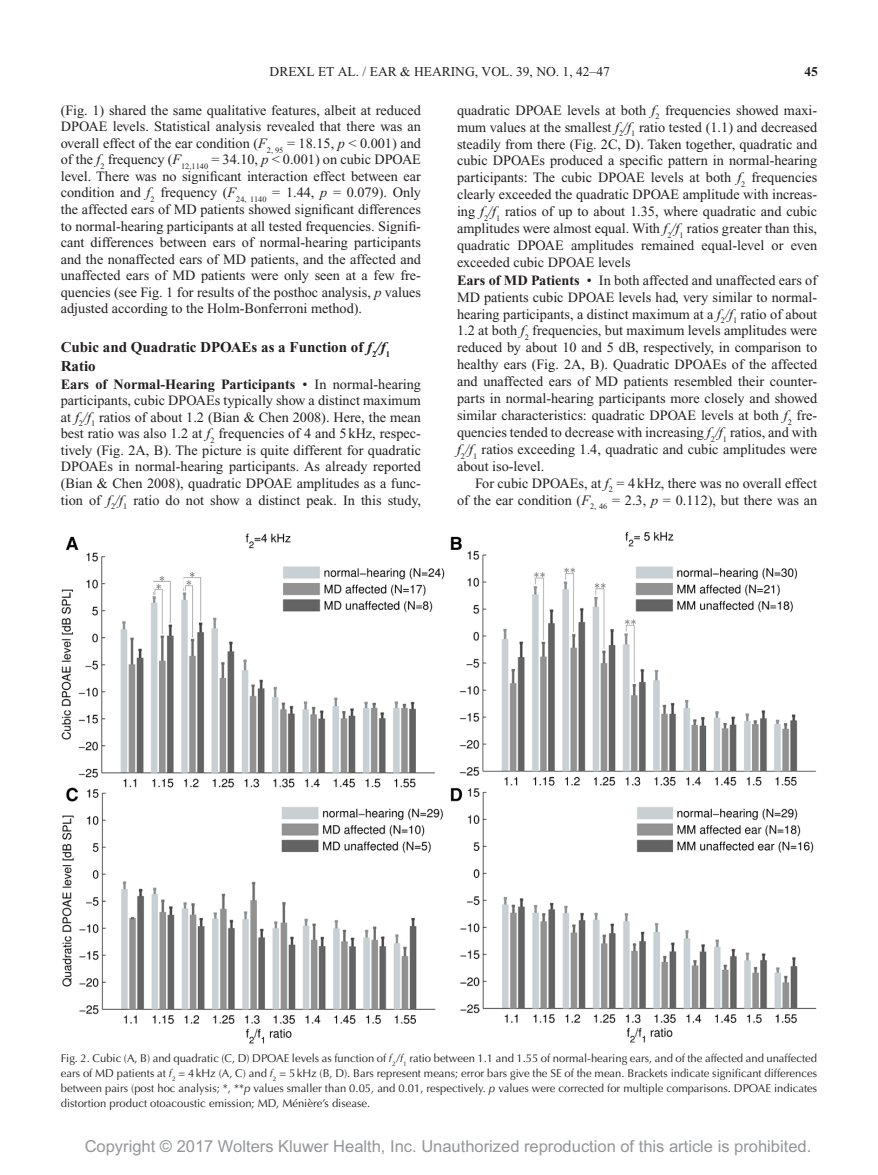
<style>
.page{position:relative;width:878px;height:1175px;background:#fff}
.page>*{position:absolute;margin:0;border:0;box-sizing:border-box;transform-origin:0 0}
.t1{font:16.5px "Arial MT Std";color:#939598}
.t2{font:700 15px/18px "Times New Roman";color:#231f20}
.t3{font:14.25px/17px "Times New Roman";color:#231f20;text-align:justify}
.t4{font:13.5px "Times New Roman";color:#231f20}
.t5{font:700 13.5px "Times New Roman";color:#231f20}
.t6{font:11.25px/15px "Optima";color:#231f20;text-align:justify}
.s1{font-style:italic}
.s2{font-weight:700}
</style>
<div class="page">
<img style="left:61px;top:531px;width:756px;height:513px">
<p class="t4" style="left:269px;top:64px;width:65px">DREXL Etal</p>
<p class="t4" style="left:356px;top:64px;width:255px">. / EAR &amp; HEARING, VOL. 39, NO. 1, 42–47</p>
<p class="t5" style="left:804px;top:64px;width:15px">45</p>
<p class="t3" style="left:61px;top:102px;width:362px;line-height:16.5px">(Fig. 1) shared the same qualitative features, albeit at reduced DPOAE levels. Statistical analysis revealed that there was an overall effect of the ear condition (<span class="s1">F</span><sub>2,</sub> <sub>95</sub> = 18.15, <span class="s1">p</span> &lt; 0.001) and of the <span class="s1">f</span><sub>2</sub> frequency (<span class="s1">F</span><sub>12,1140</sub> = 34.10, <span class="s1">p</span> &lt; 0.001) on cubic DPOAE level. There was no significant interaction effect between ear condition and <span class="s1">f</span><sub>2</sub> frequency (<span class="s1">F</span><sub>24,</sub> <sub>1140</sub> = 1.44, <span class="s1">p</span> = 0.079). Only the affected ears of MD patients showed significant differences to normal-hearing participants at all tested frequencies. Signifi&shy;cant differences between ears of normal-hearing participants and the nonaffected ears of MD patients, and the affected and unaffected ears of MD patients were only seen at a few fre&shy;quencies (see Fig. 1 for results of the posthoc analysis, <span class="s1">p</span> values adjusted according to the Holm-Bonferroni method).</p>
<p class="t2" style="left:61px;top:338px;width:331px">Cubic and Quadratic DPOAEs as a Function of <span class="s1">f</span><sub>2</sub><span class="s1">/f</span><sub>1<br></sub>Ratio</p>
<p class="t3" style="left:61px;top:375px;width:362px;line-height:16.5px"><span class="s2">Ears of Normal-Hearing Participants</span> • In normal-hearing participants, cubic DPOAEs typically show a distinct maximum at <span class="s1">f</span><sub>2</sub><span class="s1">/f</span><sub>1</sub> ratios of about 1.2 (Bian &amp; Chen 2008). Here, the mean best ratio was also 1.2 at <span class="s1">f</span><sub>2</sub> frequencies of 4 and 5kHz, respec&shy;tively (Fig. 2A, B). The picture is quite different for quadratic DPOAEs in normal-hearing participants. As already reported (Bian &amp; Chen 2008), quadratic DPOAE amplitudes as a func&shy;tion of <span class="s1">f</span><sub>2</sub><span class="s1">/f</span><sub>1</sub> ratio do not show a distinct peak. In this study,</p>
<p class="t3" style="left:457px;top:101px;width:362px;text-align:left">quadratic DPOAE levels at both <span class="s1">f</span><sub>2</sub> frequencies showed maxi&shy;mum values at the smallest <span class="s1">f</span><sub>2</sub><span class="s1">/f</span><sub>1</sub> ratio tested (1.1) and decreased steadily from there (Fig. 2C, D). Taken together, quadratic and cubic DPOAEs produced a specific pattern in normal-hearing participants: The cubic DPOAE levels at both <span class="s1">f</span><sub>2</sub> frequencies clearly exceeded the quadratic DPOAE amplitude with increas&shy;ing <span class="s1">f</span><sub>2</sub><span class="s1">/f</span><sub>1</sub> ratios of up to about 1.35, where quadratic and cubic amplitudes were almost equal. With <span class="s1">f</span><sub>2</sub><span class="s1">/f</span><sub>1</sub> ratios greater than this, quadratic DPOAE amplitudes remained equal-level or even exceeded cubic DPOAE levels<br><span class="s2">Ears of MD Patients</span> • In both affected and unaffected ears of MD patients cubic DPOAE levels had, very similar to normal&shy;hearing participants, a distinct maximum at a <span class="s1">f</span><sub>2</sub><span class="s1">/f</span><sub>1</sub> ratio of about 1.2 at both <span class="s1">f</span><sub>2</sub> frequencies, but maximum levels amplitudes were reduced by about 10 and 5 dB, respectively, in comparison to healthy ears (Fig. 2A, B). Quadratic DPOAEs of the affected and unaffected ears of MD patients resembled their counter&shy;parts in normal-hearing participants more closely and showed similar characteristics: quadratic DPOAE levels at both <span class="s1">f</span><sub>2</sub> fre&shy;quencies tended to decrease with increasing <span class="s1">f</span><sub>2</sub><span class="s1">/f</span><sub>1</sub> ratios, and with <span class="s1">f</span><sub>2</sub><span class="s1">/f</span><sub>1</sub> ratios exceeding 1.4, quadratic and cubic amplitudes were about iso-level.</p>
<p class="t3" style="left:457px;top:474px;width:361px;text-align:right">For cubic DPOAEs, at <span class="s1">f</span><sub>2</sub> = 4kHz, there was no overall effect<br>of the ear condition (<span class="s1">F</span><sub>2,</sub> <sub>46</sub> = 2.3, <span class="s1">p</span> = 0.112), but there was an</p>
<p class="t6" style="left:61px;top:1051px;width:757px">Fig. 2. Cubic (A, B) and quadratic (C, D) DPOAE levels as function of <span class="s1">f</span><sub>2</sub><span class="s1">/f</span><sub>1</sub> ratio between 1.1 and 1.55 of normal-hearing ears, and of the affected and unaffected ears of MD patients at <span class="s1">f</span><sub>2</sub> = 4kHz (A, C) and <span class="s1">f</span><sub>2</sub> = 5kHz (B, D). Bars represent means; error bars give the SE of the mean. Brackets indicate significant differences between pairs (post hoc analysis; *, **<span class="s1">p</span> values smaller than 0.05, and 0.01, respectively. <span class="s1">p</span> values were corrected for multiple comparisons. DPOAE indicates distortion product otoacoustic emission; MD, Ménière’s disease.</p>
<p class="t1" style="left:85px;top:1136px;width:728px">Copyright © 2017 Wolters Kluwer Health, Inc. Unauthorized reproduction of this article is prohibited.</p>
</div>
